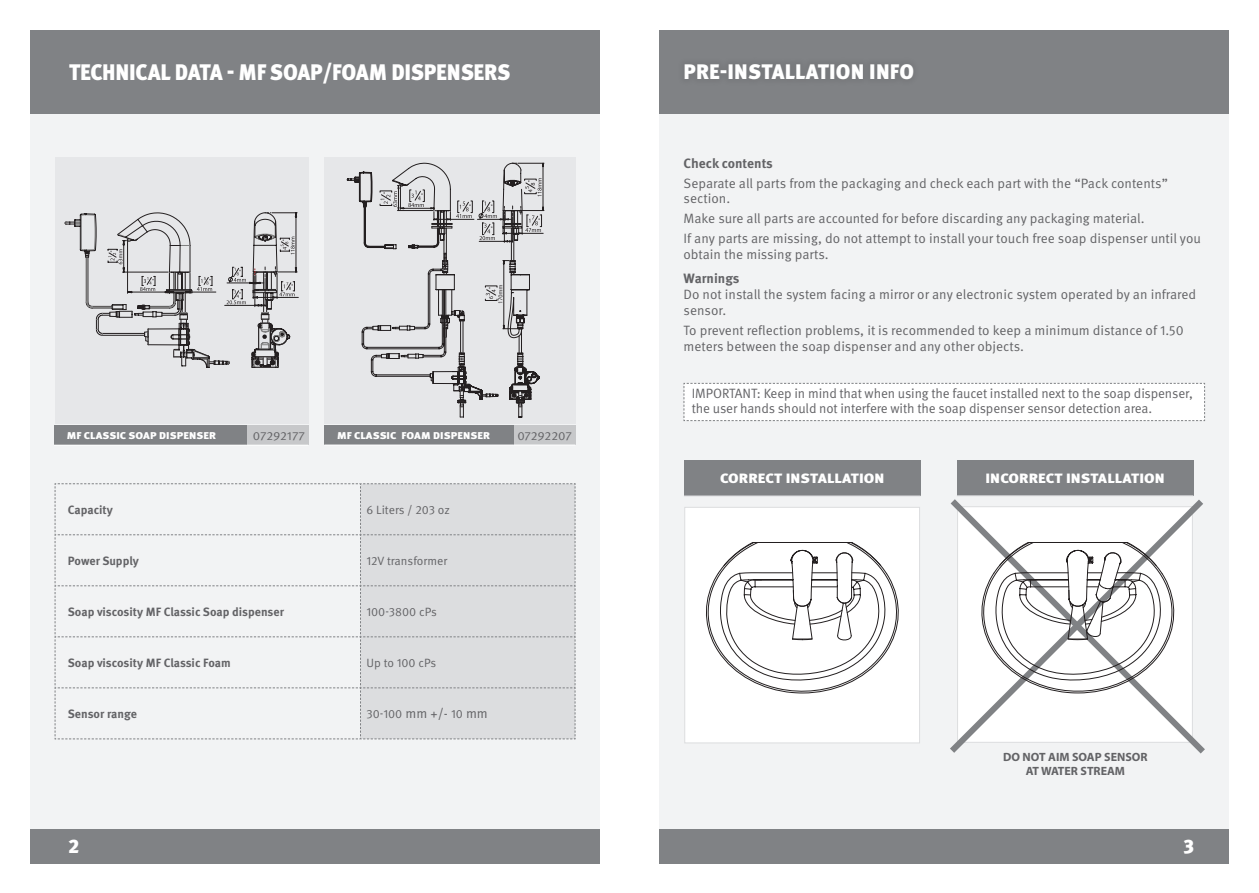
<style>
.page{position:relative;width:1259px;height:893px;background:#fff}
.page>*{position:absolute;margin:0;border:0;box-sizing:border-box;transform-origin:0 0}
.t1{font:900 22.5px "Meta Pro";letter-spacing:-.01em;color:#fff;scale:.95 1}
.t2{font:900 21px "Meta Pro";letter-spacing:.01em;color:#fff}
.t3{font:900 19.5px "Meta Pro";color:#fff}
.t4{font:13.5px/15.8px "Meta Pro Norm";color:#636366}
.t5{font:900 13.5px "Meta Pro";letter-spacing:.01em;color:#fff;scale:1.12 1}
.t6{font:700 13.5px "Meta Pro";color:#636366}
.t7{font:700 12px "Meta Pro";letter-spacing:-.005em;color:#636366}
.t8{font:12px "Meta Pro Norm";color:#636366}
.t9{font:700 12px/13.5px "Myriad Pro";color:#636366;text-align:center}
.t10{font:11.85px "Meta Pro Norm";letter-spacing:-.005em;color:#636366;scale:1.06 1}
.t11{font:900 9.9px "Meta Pro";letter-spacing:.01em;color:#fff;scale:1.12 1}
.s1{font-size:13.5px}
</style>
<div class="page">
<div style="left:659px;top:104px;width:570px;height:742px;background:#f2f3f4"></div>
<div style="left:30px;top:104px;width:570px;height:742px;background:#f2f3f4"></div>
<div style="left:30px;top:30px;width:570px;height:83px;background:#808285"></div>
<div style="left:659px;top:30px;width:570px;height:83px;background:#808285"></div>
<div style="left:30px;top:829px;width:570px;height:34px;background:#808285"></div>
<div style="left:659px;top:829px;width:570px;height:34px;background:#808285"></div>
<div style="left:54px;top:426px;width:193px;height:19px;background:#808285"></div>
<div style="left:247px;top:426px;width:61px;height:19px;background:#c7c8ca"></div>
<hr style="left:54px;top:445px;width:193px;height:1px;background:#fff">
<hr style="left:247px;top:445px;width:61px;height:1px;background:#fff">
<div style="left:324px;top:426px;width:190px;height:19px;background:#808285"></div>
<div style="left:514px;top:426px;width:61px;height:19px;background:#c7c8ca"></div>
<hr style="left:324px;top:445px;width:190px;height:1px;background:#fff">
<hr style="left:514px;top:445px;width:61px;height:1px;background:#fff">
<div style="left:55px;top:157px;width:254px;height:266px;background:#e6e7e9"></div>
<div style="left:324px;top:157px;width:252px;height:266px;background:#e6e7e9"></div>
<div style="left:678px;top:56px;width:243px;height:31px;background:#797b7e"></div>
<div style="left:683px;top:383px;width:522px;height:38px;background:#fff"></div>
<svg style="left:362px;top:162px;width:182px;height:255px"></svg>
<div style="left:684px;top:460px;width:236px;height:36px;background:#808285"></div>
<hr style="left:684px;top:496px;width:236px;height:1px;background:#dcdddf">
<div style="left:684px;top:507px;width:236px;height:236px;background:#fff;border:1px solid #dcdddf"></div>
<div style="left:957px;top:460px;width:236px;height:36px;background:#808285"></div>
<hr style="left:957px;top:495px;width:236px;height:1px;background:#dcdddf">
<svg style="left:950px;top:499px;width:255px;height:254px;fill:#fff"></svg>
<svg style="left:706px;top:542px;width:193px;height:152px"></svg>
<svg style="left:978px;top:542px;width:199px;height:159px"></svg>
<svg style="left:54px;top:483px;width:522px;height:257px"></svg>
<svg style="left:65px;top:212px;width:233px;height:156px"></svg>
<h1 class="t1" style="left:69px;top:54px;width:466px">TECHNICAL DATA - MF SOAP/FOAM DISPENSERS</h1>
<p class="t11" style="left:67px;top:428px;width:135px">MF CLASSIC SOAP DISPENSER</p>
<p class="t10" style="left:253px;top:427px;width:51px">07292177</p>
<p class="t11" style="left:337px;top:427px;width:138px">MF CLASSIC FOAM DISPENSER</p>
<p class="t10" style="left:517px;top:426px;width:53px">07292207</p>
<p class="t7" style="left:68px;top:500px;width:47px">Capacity</p>
<p class="t8" style="left:366px;top:501px;width:85px">6 Liters / 203 oz</p>
<p class="t7" style="left:68px;top:551px;width:73px">Power Supply</p>
<p class="t8" style="left:366px;top:552px;width:82px">12V transformer</p>
<p class="t7" style="left:68px;top:602px;width:218px">Soap viscosity MF Classic Soap dispenser</p>
<p class="t8" style="left:366px;top:603px;width:72px">100-3800 cPs</p>
<p class="t7" style="left:68px;top:653px;width:164px">Soap viscosity MF Classic Foam</p>
<p class="t8" style="left:366px;top:654px;width:71px">Up to 100 cPs</p>
<p class="t7" style="left:68px;top:704px;width:71px">Sensor range</p>
<p class="t8" style="left:366px;top:705px;width:123px">30-100 <span class="s1">mm +/-</span> 10 <span class="s1">mm</span></p>
<h2 class="t2" style="left:683px;top:55px;width:232px">PRE-INSTALLATION INFO</h2>
<p class="t6" style="left:683px;top:152px;width:91px">Check contents</p>
<p class="t4" style="left:683px;top:174px;width:486px">Separate all parts from the packaging and check each part with the “Pack contents” section.</p>
<p class="t4" style="left:683px;top:208px;width:519px;line-height:20px">Make sure all parts are accounted for before discarding any packaging material.<br>If any parts are missing, do not attempt to install your touch free soap dispenser until you</p>
<p class="t4" style="left:683px;top:246px;width:147px">obtain the missing parts.</p>
<p class="t6" style="left:683px;top:268px;width:57px">Warnings</p>
<p class="t4" style="left:683px;top:286px;width:514px">Do not install the system facing a mirror or any electronic system operated by an infrared sensor.</p>
<p class="t4" style="left:683px;top:321px;width:502px">To prevent reflection problems, it is recommended to keep a minimum distance of 1.50 meters between the soap dispenser and any other objects.</p>
<p class="t4" style="left:691px;top:384px;width:503px">IMPORTANT: Keep in mind that when using the faucet installed next to the soap dispenser, the user hands should not interfere with the soap dispenser sensor detection area.</p>
<p class="t5" style="left:720px;top:468px;width:148px">CORRECT INSTALLATION</p>
<p class="t5" style="left:985px;top:468px;width:162px">INCORRECT INSTALLATION</p>
<p class="t9" style="left:1003px;top:750px;width:146px">DO NOT AIM SOAP SENSOR<br>AT WATER STREAM</p>
<h3 class="t3" style="left:68px;top:831px;width:13px">2</h3>
<h3 class="t3" style="left:1183px;top:831px;width:12px">3</h3>
</div>
